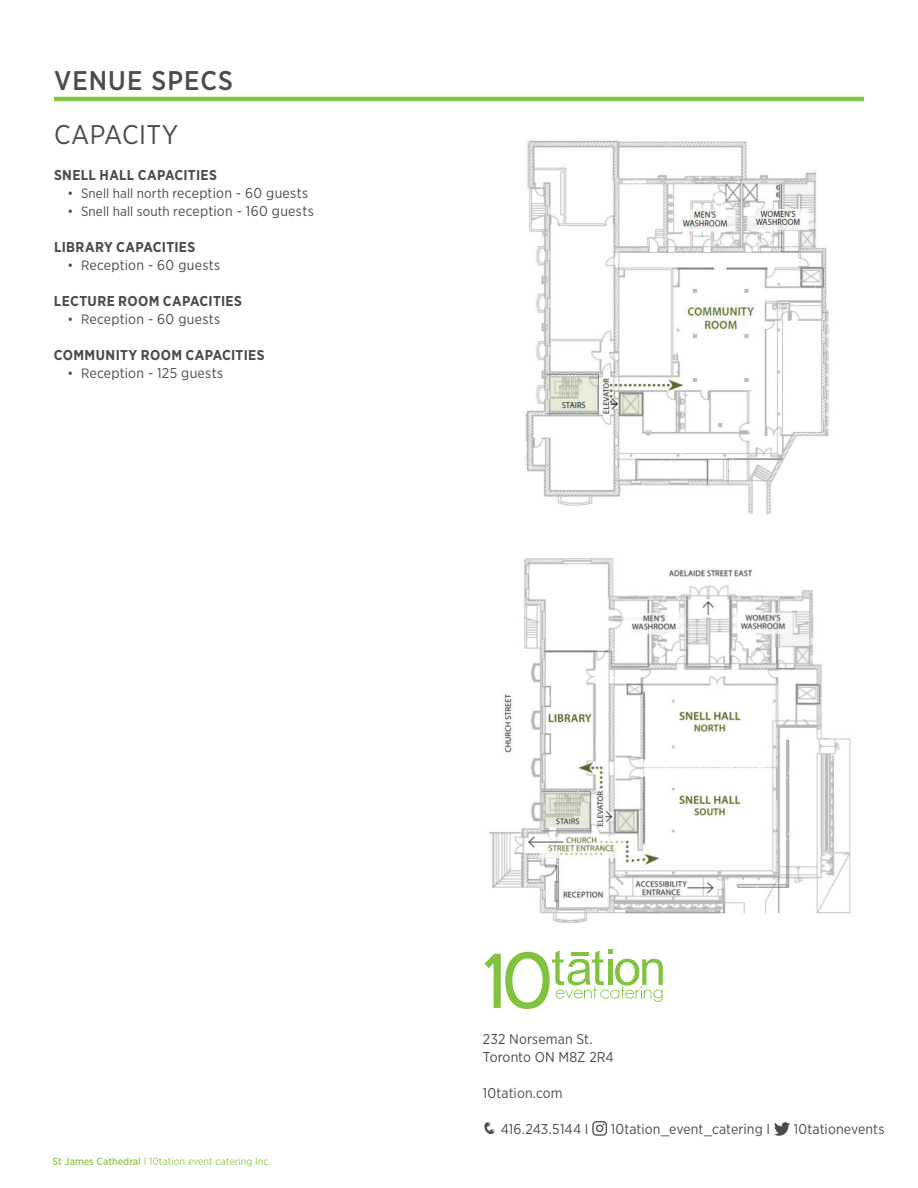
<style>
.page{position:relative;width:918px;height:1188px;background:#fff}
.page>*{position:absolute;margin:0;border:0;box-sizing:border-box;transform-origin:0 0}
.t1{font:500 27px "Gotham Narrow";letter-spacing:.04em;color:#4b4c4d}
.t2{font:27px "Gotham Narrow";letter-spacing:.02em;color:#4b4c4d}
.t3{font:14.25px/18px "Gotham Narrow";letter-spacing:.01em;color:#4b4c4d}
.t4{font:700 14.25px "Gotham Narrow";letter-spacing:.02em;color:#4b4c4d}
.t5{font:10.5px "Gotham Narrow";color:#93ca58}
.s1{font-size:13.5px}
.s2{font-weight:500}
</style>
<div class="page">
<hr style="left:54px;top:97px;width:810px;height:4px;background:#81c340">
<img style="left:489px;top:558px;width:362px;height:365px">
<img style="left:525px;top:140px;width:304px;height:374px">
<svg style="left:592px;top:1121px;width:15px;height:15px"></svg>
<svg style="left:774px;top:1122px;width:16px;height:14px"></svg>
<svg style="left:485px;top:950px;width:178px;height:59px"></svg>
<h1 class="t1" style="left:54px;top:63px;width:181px">VENUE SPECS</h1>
<h1 class="t2" style="left:54px;top:118px;width:126px">CAPACITY</h1>
<p class="t4" style="left:54px;top:166px;width:165px">SNELL HALL CAPACITIES</p>
<p class="t3" style="left:68px;top:184px;width:242px"><span class="s1">• Snell hall north r</span>eception - 60 guests</p>
<p class="t3" style="left:68px;top:202px;width:248px"><span class="s1">• Snell hall south r</span>eception - 160 guests</p>
<p class="t4" style="left:54px;top:238px;width:143px">LIBRARY CAPACITIES</p>
<p class="t3" style="left:68px;top:256px;width:154px"><span class="s1">• R</span>eception - 60 guests</p>
<p class="t4" style="left:54px;top:292px;width:190px">LECTURE ROOM CAPACITIES</p>
<p class="t3" style="left:68px;top:310px;width:154px"><span class="s1">• R</span>eception - 60 guests</p>
<p class="t4" style="left:54px;top:346px;width:212px">COMMUNITY ROOM CAPACITIES</p>
<p class="t3" style="left:68px;top:364px;width:157px"><span class="s1">• R</span>eception - 125 guests</p>
<p class="t5" style="left:52px;top:1155px;width:220px"><span class="s2">St James Cathedral</span> I 10tation event catering Inc.</p>
<p class="t3" style="left:483px;top:1030px;width:132px">232 Norseman St.<br>Toronto ON M8Z 2R4</p>
<p class="t3" style="left:483px;top:1084px;width:81px">10tation.com</p>
<p class="t3" style="left:483px;top:1120px;width:107px">❑ 416.243.5144 I</p>
<p class="t3" style="left:611px;top:1120px;width:161px">10tation_event_catering I</p>
<p class="t3" style="left:794px;top:1120px;width:92px">10tationevents</p>
</div>
